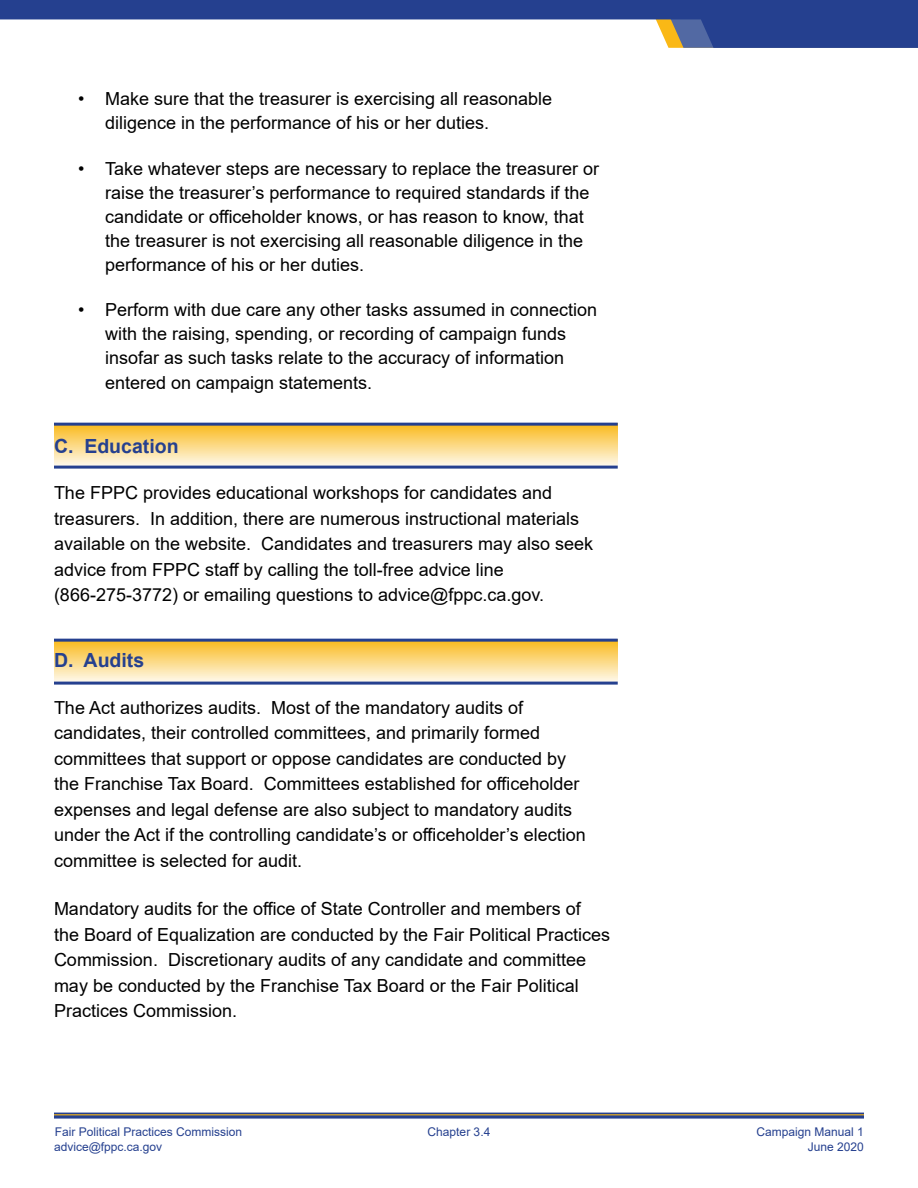
<style>
.page{position:relative;width:918px;height:1188px;background:#fff}
.page>*{position:absolute;margin:0;border:0;box-sizing:border-box;transform-origin:0 0}
.H1_No_Lines{font:700 19.5px "Arial";color:#25408f}
.Main_Paragraph{font:18px/25.5px "Arial";color:#000}
.t1{font:12px/15px "Arial";color:#25408f}
</style>
<div class="page">
<svg style="left:54px;top:426px;width:564px;height:40px;background:#f9d887"></svg>
<hr style="left:54px;top:423px;width:564px;height:3px;background:#25408f">
<hr style="left:54px;top:466px;width:564px;height:3px;background:#25408f">
<svg style="left:54px;top:642px;width:564px;height:40px;background:#f9d887"></svg>
<hr style="left:54px;top:639px;width:564px;height:3px;background:#25408f">
<hr style="left:54px;top:682px;width:564px;height:3px;background:#25408f">
<svg style="left:54px;top:1113px;width:810px;height:6px;background:#47598f"></svg>
<hr style="left:54px;top:1114px;width:810px;height:1px;background:#fab816">
<svg style="left:0;top:0;width:918px;height:48px;fill:#25408f"></svg>
<p class="Main_Paragraph" style="left:105px;top:87px;width:449px;line-height:24px;text-indent:-27px">• Make sure that the treasurer is exercising all reasonable diligence in the performance of his or her duties.</p>
<p class="Main_Paragraph" style="left:105px;top:156px;width:496px;line-height:24px;text-indent:-27px">• Take whatever steps are necessary to replace the treasurer or raise the treasurer’s performance to required standards if the candidate or officeholder knows, or has reason to know, that the treasurer is not exercising all reasonable diligence in the performance of his or her duties.</p>
<p class="Main_Paragraph" style="left:105px;top:297px;width:494px;line-height:24.5px;text-indent:-27px">• Perform with due care any other tasks assumed in connection with the raising, spending, or recording of campaign funds insofar as such tasks relate to the accuracy of information entered on campaign statements.</p>
<p class="H1_No_Lines" style="left:54px;top:432px;width:126px">C. Education</p>
<p class="Main_Paragraph" style="left:54px;top:480px;width:541px">The FPPC provides educational workshops for candidates and treasurers. In addition, there are numerous instructional materials available on the website. Candidates and treasurers may also seek advice from FPPC staff by calling the toll-free advice line (866-275-3772) or emailing questions to advice@fppc.ca.gov.</p>
<p class="H1_No_Lines" style="left:54px;top:646px;width:92px">D. Audits</p>
<p class="Main_Paragraph" style="left:54px;top:694px;width:533px">The Act authorizes audits. Most of the mandatory audits of candidates, their controlled committees, and primarily formed committees that support or oppose candidates are conducted by the Franchise Tax Board. Committees established for officeholder expenses and legal defense are also subject to mandatory audits under the Act if the controlling candidate’s or officeholder’s election committee is selected for audit.</p>
<p class="Main_Paragraph" style="left:54px;top:896px;width:558px">Mandatory audits for the office of State Controller and members of the Board of Equalization are conducted by the Fair Political Practices Commission. Discretionary audits of any candidate and committee may be conducted by the Franchise Tax Board or the Fair Political Practices Commission.</p>
<p class="t1" style="left:54px;top:1124px;width:190px">Fair Political Practices Commission advice@fppc.ca.gov</p>
<p class="t1" style="left:428px;top:1124px;width:64px">Chapter 3.4</p>
<p class="t1" style="left:757px;top:1124px;width:109px;text-align:right">Campaign Manual 1<br>June 2020</p>
</div>
